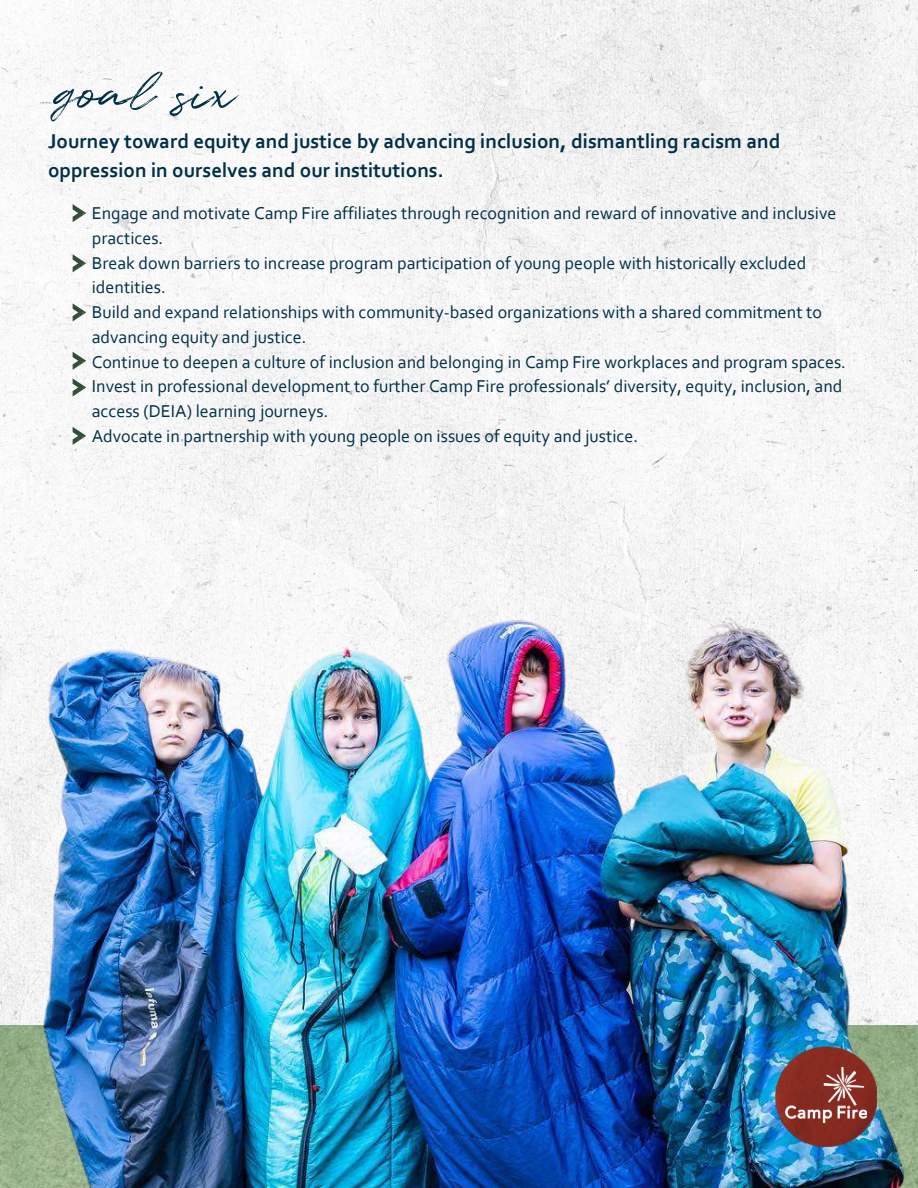
<style>
.page{position:relative;width:918px;height:1188px;background:#fff}
.page>*{position:absolute;margin:0;border:0;box-sizing:border-box;transform-origin:0 0}
.t1{font:53.4px "Quentin";color:#002f46}
.t2{font:700 20.85px/29.2px "Corbel";color:#002f46}
.t3{font:18px/24.8px "Corbel";color:#002f46}
</style>
<div class="page">
<img style="left:0;top:0;width:918px;height:573px">
<img style="left:0;top:573px;width:918px;height:615px">
<img style="left:775px;top:1046px;width:101px;height:100px">
<img style="left:785px;top:1068px;width:81px;height:55px">
<svg style="left:73px;top:204px;width:13px;height:18px"></svg>
<svg style="left:73px;top:254px;width:13px;height:18px"></svg>
<svg style="left:73px;top:303px;width:13px;height:18px"></svg>
<svg style="left:73px;top:352px;width:13px;height:18px"></svg>
<svg style="left:73px;top:427px;width:13px;height:18px"></svg>
<svg style="left:73px;top:378px;width:13px;height:18px"></svg>
<h1 class="t1" style="left:55px;top:57px;width:182px">goal six</h1>
<p class="t2" style="left:48px;top:126px;width:734px">Journey toward equity and justice by advancing inclusion, dismantling racism and oppression in ourselves and our institutions.</p>
<p class="t3" style="left:92px;top:200px;width:756px">Engage and motivate Camp Fire affiliates through recognition and reward of innovative and inclusive practices.<br>Break down barriers to increase program participation of young people with historically excluded identities.<br>Build and expand relationships with community-based organizations with a shared commitment to advancing equity and justice.<br>Continue to deepen a culture of inclusion and belonging in Camp Fire workplaces and program spaces.<br>Invest in professional development to further Camp Fire professionals’ diversity, equity, inclusion, and access (DEIA) learning journeys.<br>Advocate in partnership with young people on issues of equity and justice.</p>
</div>
